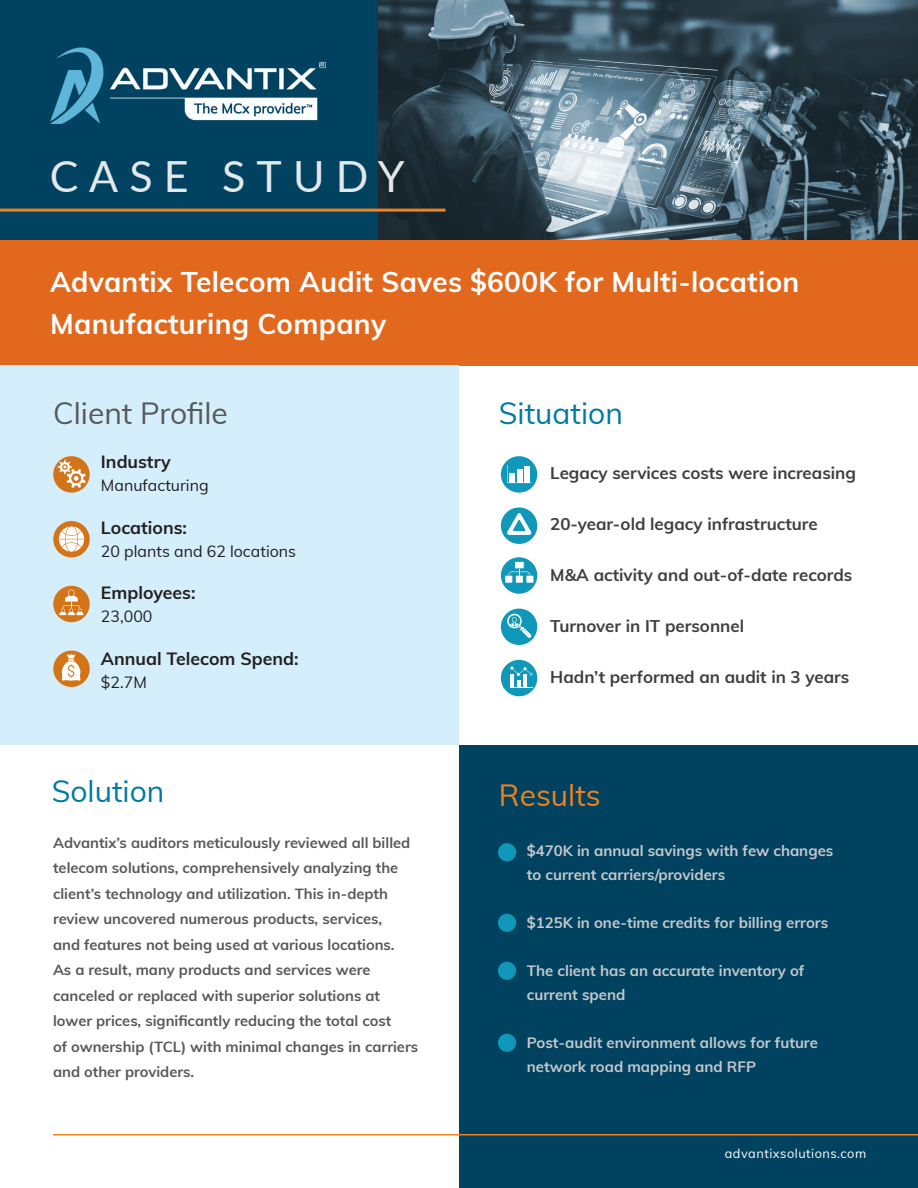
<style>
.page{position:relative;width:918px;height:1188px;background:#fff}
.page>*{position:absolute;margin:0;border:0;box-sizing:border-box;transform-origin:0 0}
.t1{font:42.9px "Lato";letter-spacing:.26em;color:#fff}
.t2{font:30px "Muli";color:#007aa2}
.t3{font:30px "Muli";color:#57585a}
.t4{font:30px "Muli";color:#ee821e}
.t5{font:700 28.5px/42px "Muli";letter-spacing:.01em;color:#fff}
.t6{font:700 17.7px "Muli";color:#231f20}
.t7{font:700 16.95px "Muli";color:#3e3e3f}
.t8{font:15.9px "Muli";color:#231f20}
.t9{font:700 15px/24px "Muli";color:#c7c8ca}
.t10{font:700 14.7px/25.5px "Muli";color:#57585a}
.t11{font:12.75px "Muli";letter-spacing:.04em;color:#fff}
</style>
<div class="page">
<div style="left:0;top:0;width:378px;height:240px;background:#004260"></div>
<img style="left:378px;top:0;width:540px;height:240px">
<hr style="left:0;top:209px;width:446px;height:3px;background:#ee821e">
<img style="left:50px;top:47px;width:276px;height:76px">
<div style="left:0;top:240px;width:918px;height:126px;background:#e2681d"></div>
<div style="left:0;top:366px;width:459px;height:379px;background:#d4effb"></div>
<div style="left:459px;top:745px;width:459px;height:443px;background:#004260"></div>
<svg style="left:53px;top:456px;width:37px;height:37px"></svg>
<div style="left:53px;top:521px;width:37px;height:36px;background:#d47419;border-radius:50%"></div>
<svg style="left:53px;top:586px;width:37px;height:36px"></svg>
<div style="left:53px;top:651px;width:37px;height:36px;background:#d47419;border-radius:50%"></div>
<div style="left:501px;top:456px;width:36px;height:37px;background:#1098ba;border-radius:50%"></div>
<div style="left:501px;top:507px;width:36px;height:37px;background:#1098ba;border-radius:50%"></div>
<svg style="left:501px;top:557px;width:36px;height:37px"></svg>
<div style="left:501px;top:609px;width:36px;height:36px;background:#1098ba;border-radius:50%"></div>
<div style="left:501px;top:660px;width:36px;height:36px;background:#1098ba;border-radius:50%"></div>
<svg style="left:62px;top:654px;width:19px;height:27px"></svg>
<svg style="left:507px;top:465px;width:25px;height:18px"></svg>
<div style="left:517px;top:469px;width:5px;height:14px;background:#fff"></div>
<div style="left:509px;top:473px;width:6px;height:10px;background:#fff"></div>
<div style="left:525px;top:466px;width:5px;height:17px;background:#fff"></div>
<svg style="left:59px;top:590px;width:24px;height:25px"></svg>
<div style="left:498px;top:843px;width:18px;height:18px;background:#1098ba;border-radius:50%"></div>
<div style="left:498px;top:914px;width:18px;height:18px;background:#1098ba;border-radius:50%"></div>
<div style="left:498px;top:962px;width:18px;height:18px;background:#1098ba;border-radius:50%"></div>
<div style="left:498px;top:1034px;width:18px;height:18px;background:#1098ba;border-radius:50%"></div>
<hr style="left:53px;top:1134px;width:865px;height:2px;background:#ee821e">
<svg style="left:58px;top:460px;width:28px;height:28px"></svg>
<div style="left:526px;top:576px;width:7px;height:7px;background:#fff"></div>
<div style="left:505px;top:576px;width:7px;height:7px;background:#fff"></div>
<div style="left:516px;top:576px;width:7px;height:7px;background:#fff"></div>
<div style="left:515px;top:562px;width:9px;height:6px;background:#fff"></div>
<svg style="left:508px;top:569px;width:22px;height:6px"></svg>
<svg style="left:506px;top:613px;width:25px;height:25px"></svg>
<svg style="left:59px;top:526px;width:25px;height:26px"></svg>
<svg style="left:510px;top:667px;width:22px;height:21px"></svg>
<svg style="left:507px;top:513px;width:24px;height:22px"></svg>
<h1 class="t1" style="left:49px;top:146px;width:357px">CASE STUDY</h1>
<h3 class="t5" style="left:50px;top:259px;width:751px">Advantix Telecom Audit Saves $600K for Multi-location<br>Manufacturing Company</h3>
<h2 class="t3" style="left:53px;top:391px;width:176px">Client Profile</h2>
<p class="t6" style="left:101px;top:449px;width:71px">Industry</p>
<p class="t8" style="left:101px;top:474px;width:109px">Manufacturing</p>
<p class="t6" style="left:101px;top:514px;width:88px">Locations:</p>
<p class="t8" style="left:101px;top:539px;width:197px">20 plants and 62 locations</p>
<p class="t6" style="left:101px;top:580px;width:96px">Employees:</p>
<p class="t8" style="left:101px;top:605px;width:53px">23,000</p>
<p class="t6" style="left:101px;top:645px;width:199px">Annual Telecom Spend:</p>
<p class="t8" style="left:101px;top:670px;width:47px">$2.7M</p>
<h2 class="t2" style="left:499px;top:391px;width:125px">Situation</h2>
<p class="t7" style="left:550px;top:461px;width:307px">Legacy services costs were increasing</p>
<p class="t7" style="left:550px;top:512px;width:269px">20-year-old legacy infrastructure</p>
<p class="t7" style="left:550px;top:563px;width:304px">M&amp;A activity and out-of-date records</p>
<p class="t7" style="left:550px;top:614px;width:195px">Turnover in IT personnel</p>
<p class="t7" style="left:550px;top:665px;width:301px">Hadn’t performed an audit in 3 years</p>
<h2 class="t2" style="left:52px;top:770px;width:114px">Solution</h2>
<h2 class="t4" style="left:499px;top:773px;width:103px">Results</h2>
<p class="t10" style="left:53px;top:829px;width:366px">Advantix’s auditors meticulously reviewed all billed telecom solutions, comprehensively analyzing the client’s technology and utilization. This in-depth review uncovered numerous products, services,<br>and features not being used at various locations.<br>As a result, many products and services were canceled or replaced with superior solutions at lower prices, significantly reducing the total cost<br>of ownership (TCL) with minimal changes in carriers and other providers.</p>
<p class="t9" style="left:527px;top:838px;width:308px">$470K in annual savings with few changes to current carriers/providers</p>
<p class="t9" style="left:527px;top:910px;width:303px">$125K in one-time credits for billing errors</p>
<p class="t9" style="left:527px;top:958px;width:279px">The client has an accurate inventory of current spend</p>
<p class="t9" style="left:527px;top:1030px;width:293px">Post-audit environment allows for future network road mapping and RFP</p>
<p class="t11" style="left:725px;top:1144px;width:143px">advantixsolutions.com</p>
</div>
